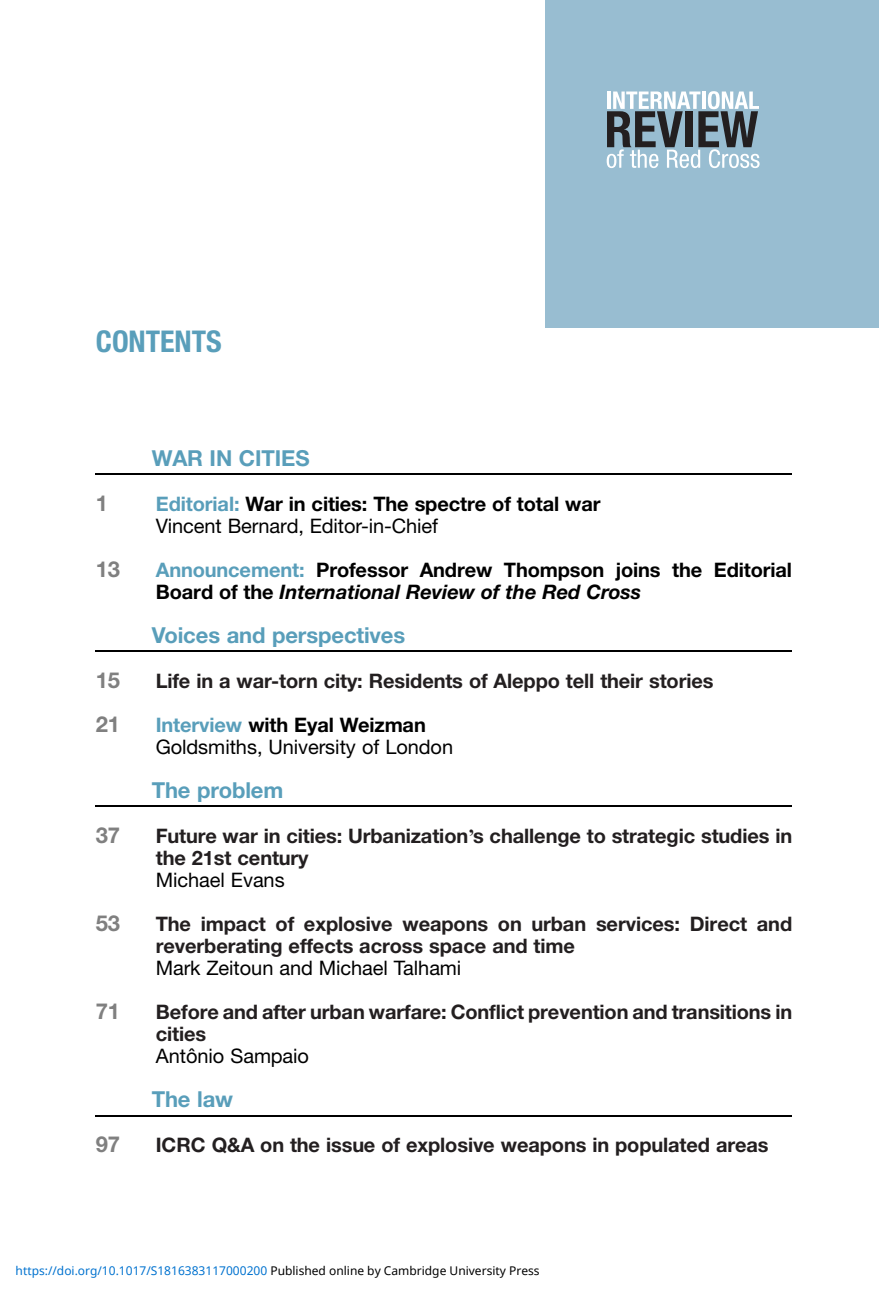
<style>
.page{position:relative;width:879px;height:1304px;background:#fff}
.page>*{position:absolute;margin:0;border:0;box-sizing:border-box;transform-origin:0 0}
.t1{font:30px "Adv P81 C9";color:#599eba}
.t2{font:22px "Adv TT3 c 6 c 0 bbb.B";color:#599eba}
.t3{font:22px "Adv TT3 c 6 c 0 bbb.B";color:#808080}
.t4{font:20px/22px "Adv TT3 c 6 c 0 bbb.B";color:#231f20}
.t5{font:20px/22px "Adv TT3 c 6 c 0 bbb.B";color:#000}
.t6{font:20px/22px "Adv TT203 f 2 f 75";color:#000}
.t7{font:12px "Noto Sans";color:#0172cf}
.s1{color:#599eba}
.s2{font-family:"Adv TT203 f 2 f 75"}
.s3{font-family:"Adv T Tac 4 bbe 34.BI"}
.s4{font-family:"Adv TT3 c 6 c 0 bbb.B";color:#599eba}
.s5{font-family:"Adv TT3 c 6 c 0 bbb.B"}
.s6{font-family:"Adv TT2 cba 4 af 3.B"}
.s7{font-family:"Adv TT203 f 2 f 75";color:#000}
.s8{color:#000}
</style>
<div class="page">
<hr style="left:96px;top:474px;width:696px;height:1px;background:#000">
<hr style="left:96px;top:651px;width:696px;height:1px;background:#000">
<hr style="left:96px;top:806px;width:696px;height:1px;background:#000">
<hr style="left:96px;top:1115px;width:696px;height:1px;background:#000">
<div style="left:546px;top:0;width:333px;height:327px;background:#98bdd1"></div>
<svg style="left:606px;top:91px;width:153px;height:77px"></svg>
<p class="t1" style="left:96px;top:327px;width:128px">CONTENTS</p>
<p class="t2" style="left:152px;top:450px;width:159px">WAR IN CITIES</p>
<p class="t3" style="left:96px;top:495px;width:14px">1</p>
<p class="t5" style="left:156px;top:494px;width:446px"><span class="s1">Editorial:</span> War in cities: The spectre of total war<br><span class="s2">Vincent Bernard, Editor-in-Chief</span></p>
<p class="t3" style="left:96px;top:561px;width:26px">13</p>
<p class="t5" style="left:156px;top:560px;width:637px"><span class="s1">Announcement:</span> Professor Andrew Thompson joins the Editorial<br>Board of the <span class="s3">International Review of the Red Cross</span></p>
<p class="t2" style="left:152px;top:627px;width:255px">Voices and perspectives</p>
<p class="t3" style="left:96px;top:672px;width:26px">15</p>
<p class="t4" style="left:156px;top:672px;width:559px">Life in a war-torn city: Residents of Aleppo tell their stories</p>
<p class="t3" style="left:96px;top:716px;width:26px">21</p>
<p class="t6" style="left:156px;top:716px;width:299px"><span class="s4">Interview</span> <span class="s5">with Eyal Weizman<br></span>Goldsmiths, University of London</p>
<p class="t2" style="left:152px;top:783px;width:133px">The problem</p>
<p class="t3" style="left:96px;top:827px;width:26px">37</p>
<p class="t4" style="left:156px;top:827px;width:637px">Future war in cities: Urbanization<span class="s6">’</span>s challenge to strategic studies in the 21st century<br><span class="s7">Michael Evans</span></p>
<p class="t3" style="left:96px;top:915px;width:26px">53</p>
<p class="t4" style="left:156px;top:915px;width:638px">The impact of explosive weapons on urban services: Direct and reverberating effects across space and time<br><span class="s7">Mark Zeitoun and Michael Talhami</span></p>
<p class="t3" style="left:96px;top:1003px;width:26px">71</p>
<p class="t4" style="left:156px;top:1003px;width:638px">Before and after urban warfare: Conflict prevention and transitions in cities<br><span class="s7">Antônio Sampaio</span></p>
<p class="t2" style="left:152px;top:1092px;width:83px">The law</p>
<p class="t3" style="left:96px;top:1136px;width:26px">97</p>
<p class="t4" style="left:156px;top:1136px;width:614px">ICRC Q&amp;A on the issue of explosive weapons in populated areas</p>
<p class="t7" style="left:16px;top:1263px;width:525px">https://doi.org/10.1017/S1816383117000200 <span class="s8">Published online by Cambridge University Press</span></p>
</div>
